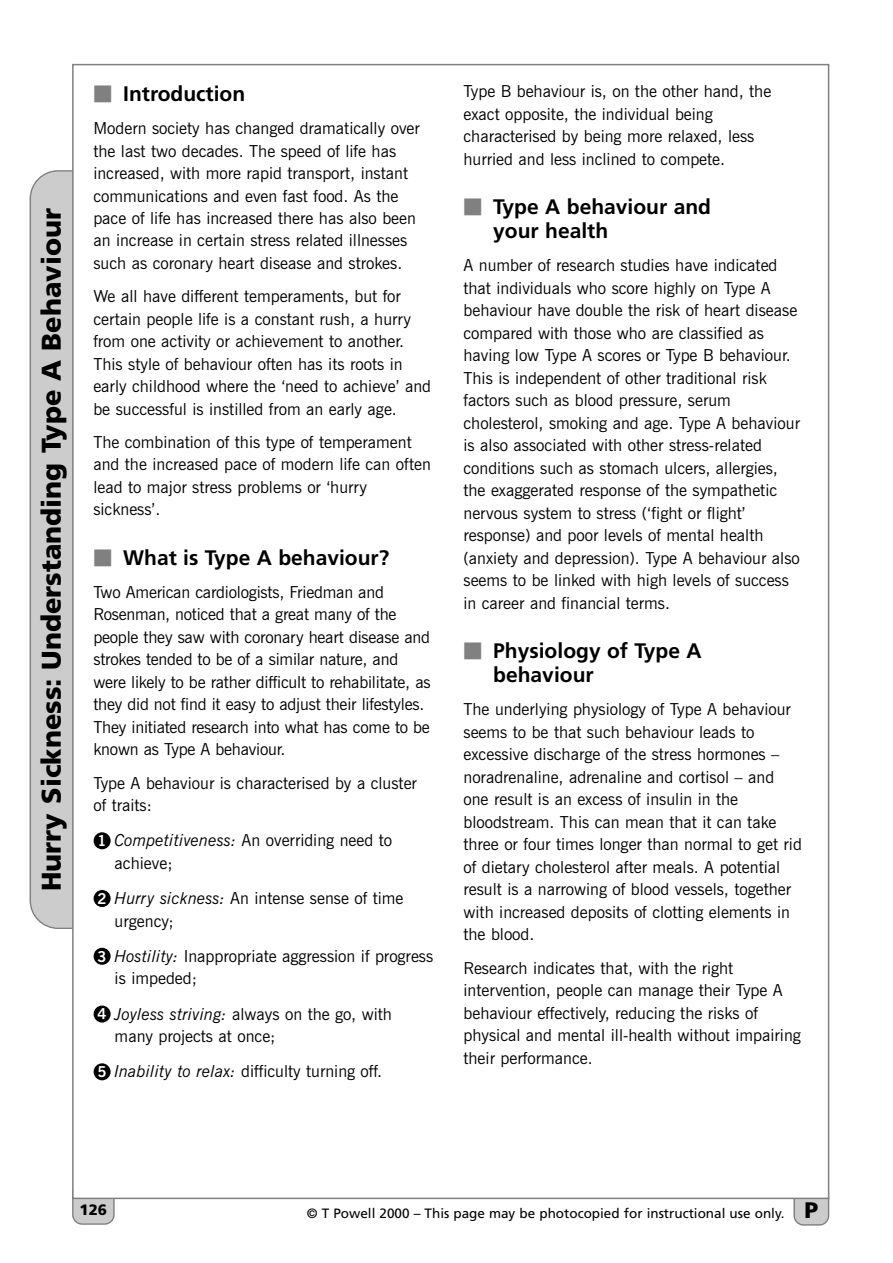
<style>
.page{position:relative;width:893px;height:1263px;background:#fff}
.page>*{position:absolute;margin:0;border:0;box-sizing:border-box;transform-origin:0 0}
.t1{font:900 27px "Frutiger";color:#000}
.t2{font:700 21px/24px "Frutiger";color:#000}
.t3{font:16.5px/22.5px "News Gothic BT";color:#000}
.t4{font:700 15px "News Gothic BT";color:#fff}
.t5{font:900 15px "Frutiger";color:#000}
.t6{font:13.5px "Frutiger";color:#000}
.s1{font-family:"Universal Newswith Comm Pi";font-weight:400;color:#808080}
.s2{font-style:italic}
.s3{font-weight:700;font-size:15px;color:#fff}
.s4{font-weight:900;font-size:22.5px}
</style>
<div class="page">
<svg style="left:793px;top:1199px;width:36px;height:27px"></svg>
<svg style="left:72px;top:1199px;width:43px;height:26px"></svg>
<svg style="left:30px;top:170px;width:42px;height:759px;background:#c0c0c0"></svg>
<div style="left:94px;top:1063px;width:17px;height:17px;background:#000;border-radius:50%"></div>
<div style="left:94px;top:1006px;width:17px;height:17px;background:#000;border-radius:50%"></div>
<div style="left:94px;top:948px;width:17px;height:17px;background:#000;border-radius:50%"></div>
<div style="left:94px;top:890px;width:17px;height:17px;background:#000;border-radius:50%"></div>
<div style="left:94px;top:832px;width:17px;height:17px;background:#000;border-radius:50%"></div>
<h1 class="t1" style="left:41px;top:891px;width:684px;rotate:-90deg">Hurry Sickness: Understanding Type A Behaviour</h1>
<p class="t2" style="left:93px;top:83px;width:153px"><span class="s1">-</span> Introduction</p>
<p class="t3" style="left:93px;top:119px;width:328px">Modern society has changed dramatically over the last two decades. The speed of life has increased, with more rapid transport, instant communications and even fast food. As the pace of life has increased there has also been an increase in certain stress related illnesses such as coronary heart disease and strokes.</p>
<p class="t3" style="left:93px;top:287px;width:339px">We all have different temperaments, but for certain people life is a constant rush, a hurry from one activity or achievement to another.<br>This style of behaviour often has its roots in early childhood where the ‘need to achieve’ and be successful is instilled from an early age.</p>
<p class="t3" style="left:93px;top:433px;width:339px">The combination of this type of temperament and the increased pace of modern life can often lead to major stress problems or ‘hurry sickness’.</p>
<p class="t2" style="left:93px;top:547px;width:297px"><span class="s1">-</span> What is Type A behaviour?</p>
<p class="t3" style="left:93px;top:583px;width:339px">Two American cardiologists, Friedman and Rosenman, noticed that a great many of the people they saw with coronary heart disease and strokes tended to be of a similar nature, and were likely to be rather difficult to rehabilitate, as they did not find it easy to adjust their lifestyles.<br>They initiated research into what has come to be known as Type A behaviour.</p>
<p class="t3" style="left:93px;top:773px;width:325px">Type A behaviour is characterised by a cluster of traits:</p>
<p class="t3" style="left:115px;top:831px;width:279px"><span class="s2">Competitiveness:</span> An overriding need to achieve;</p>
<p class="t3" style="left:115px;top:889px;width:290px"><span class="s2">Hurry sickness:</span> An intense sense of time urgency;</p>
<p class="t3" style="left:115px;top:947px;width:320px"><span class="s2">Hostility:</span> Inappropriate aggression if progress is impeded;</p>
<p class="t3" style="left:115px;top:1004px;width:279px"><span class="s2">Joyless striving:</span> always on the go, with many projects at once;</p>
<p class="t3" style="left:97px;top:1062px;width:286px"><span class="s3">5</span> <span class="s2">Inability to relax:</span> difficulty turning off.</p>
<p class="t4" style="left:97px;top:835px;width:11px">1</p>
<p class="t4" style="left:97px;top:893px;width:11px">2</p>
<p class="t4" style="left:97px;top:951px;width:11px">3</p>
<p class="t4" style="left:97px;top:1009px;width:11px">4</p>
<p class="t3" style="left:463px;top:82px;width:309px">Type B behaviour is, on the other hand, the exact opposite, the individual being characterised by being more relaxed, less hurried and less inclined to compete.</p>
<p class="t2" style="left:493px;top:196px;width:219px;text-indent:-30px"><span class="s1">-</span> Type A behaviour and your health</p>
<p class="t3" style="left:463px;top:256px;width:338px">A number of research studies have indicated that individuals who score highly on Type A behaviour have double the risk of heart disease compared with those who are classified as having low Type A scores or Type B behaviour.<br>This is independent of other traditional risk factors such as blood pressure, serum cholesterol, smoking and age. Type A behaviour is also associated with other stress-related conditions such as stomach ulcers, allergies, the exaggerated response of the sympathetic nervous system to stress (‘fight or flight’ response) and poor levels of mental health (anxiety and depression). Type A behaviour also seems to be linked with high levels of success in career and financial terms.</p>
<p class="t2" style="left:493px;top:641px;width:210px;text-indent:-30px"><span class="s1">-</span> Physiology of Type A behaviour</p>
<p class="t3" style="left:463px;top:700px;width:340px">The underlying physiology of Type A behaviour seems to be that such behaviour leads to excessive discharge of the stress hormones – noradrenaline, adrenaline and cortisol – and one result is an excess of insulin in the bloodstream. This can mean that it can take three or four times longer than normal to get rid of dietary cholesterol after meals. A potential result is a narrowing of blood vessels, together with increased deposits of clotting elements in the blood.</p>
<p class="t3" style="left:463px;top:958px;width:339px">Research indicates that, with the right intervention, people can manage their Type A behaviour effectively, reducing the risks of physical and mental ill-health without impairing their performance.</p>
<p class="t5" style="left:80px;top:1204px;width:29px">126</p>
<p class="t6" style="left:307px;top:1208px;width:513px">© T Powell 2000 – This page may be photocopied for instructional use only. <span class="s4">P</span></p>
</div>
